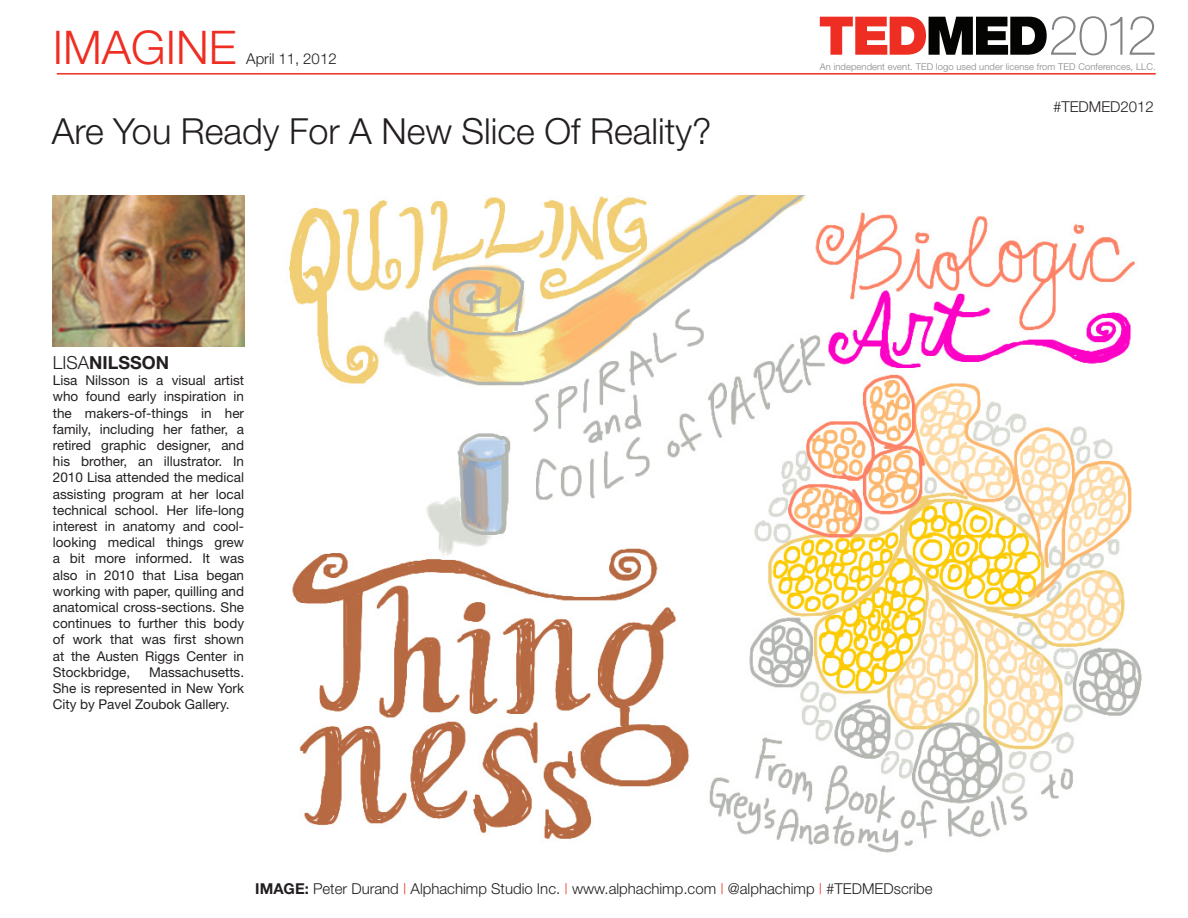
<style>
.page{position:relative;width:1188px;height:918px;background:#fff}
.page>*{position:absolute;margin:0;border:0;box-sizing:border-box;transform-origin:0 0}
.t1{font:300 46.5px "Helvetica Neue";color:#ee2e22}
.t2{font:300 36px "Helvetica Neue";color:#231f20}
.t3{font:700 18px "Helvetica Neue";color:#231f20}
.t4{font:300 15px "Helvetica Neue";color:#231f20}
.body{font:13.5px/16.2px "Helvetica Neue";color:#231f20;text-align:justify}
.t5{font:300 9.3px "Helvetica Neue";letter-spacing:.01em;color:#808385}
.s1{font-weight:300}
.s2{font-weight:700}
.s3{color:#ee2e22}
</style>
<div class="page">
<svg style="left:1130px;top:16px;width:25px;height:39px"></svg>
<svg style="left:820px;top:16px;width:302px;height:39px"></svg>
<hr style="left:57px;top:73px;width:1099px;height:2px;background:#ee2e22">
<img style="left:289px;top:196px;width:853px;height:657px">
<img style="left:53px;top:196px;width:191px;height:150px">
<h1 class="t1" style="left:53px;top:19px;width:185px">IMAGINE</h1>
<p class="t4" style="left:246px;top:49px;width:92px">April 11, 2012</p>
<p class="t2" style="left:52px;top:109px;width:661px">Are You Ready For A New Slice Of Reality?</p>
<p class="t3" style="left:53px;top:351px;width:118px"><span class="s1">LISA</span>NILSSON</p>
<p class="body" style="left:53px;top:372px;width:193px">Lisa Nilsson is a visual artist who found early inspiration in the makers-of-things in her family, including her father, a retired graphic designer, and his brother, an illustrator. In 2010 Lisa attended the medical assisting program at her local technical school. Her life-long interest in anatomy and cool&shy;looking medical things grew a bit more informed. It was also in 2010 that Lisa began working with paper, quilling and anatomical cross-sections. She continues to further this body of work that was first shown at the Austen Riggs Center in Stockbridge,</p>
<p class="body" style="left:53px;top:664px;width:193px;text-indent:96px">Massachusetts.<br>She is represented in New York City by Pavel Zoubok Gallery.</p>
<p class="t5" style="left:820px;top:61px;width:337px">An independent event. TED logo used under license from TED Conferences, LLC.</p>
<p class="t4" style="left:1053px;top:98px;width:102px">#TEDMED2012</p>
<p class="t4" style="left:255px;top:879px;width:679px"><span class="s2">IMAGE:</span> Peter Durand <span class="s3">|</span> Alphachimp Studio Inc. <span class="s3">|</span> www.alphachimp.com <span class="s3">|</span> @alphachimp <span class="s3">|</span> #TEDMEDscribe</p>
</div>
